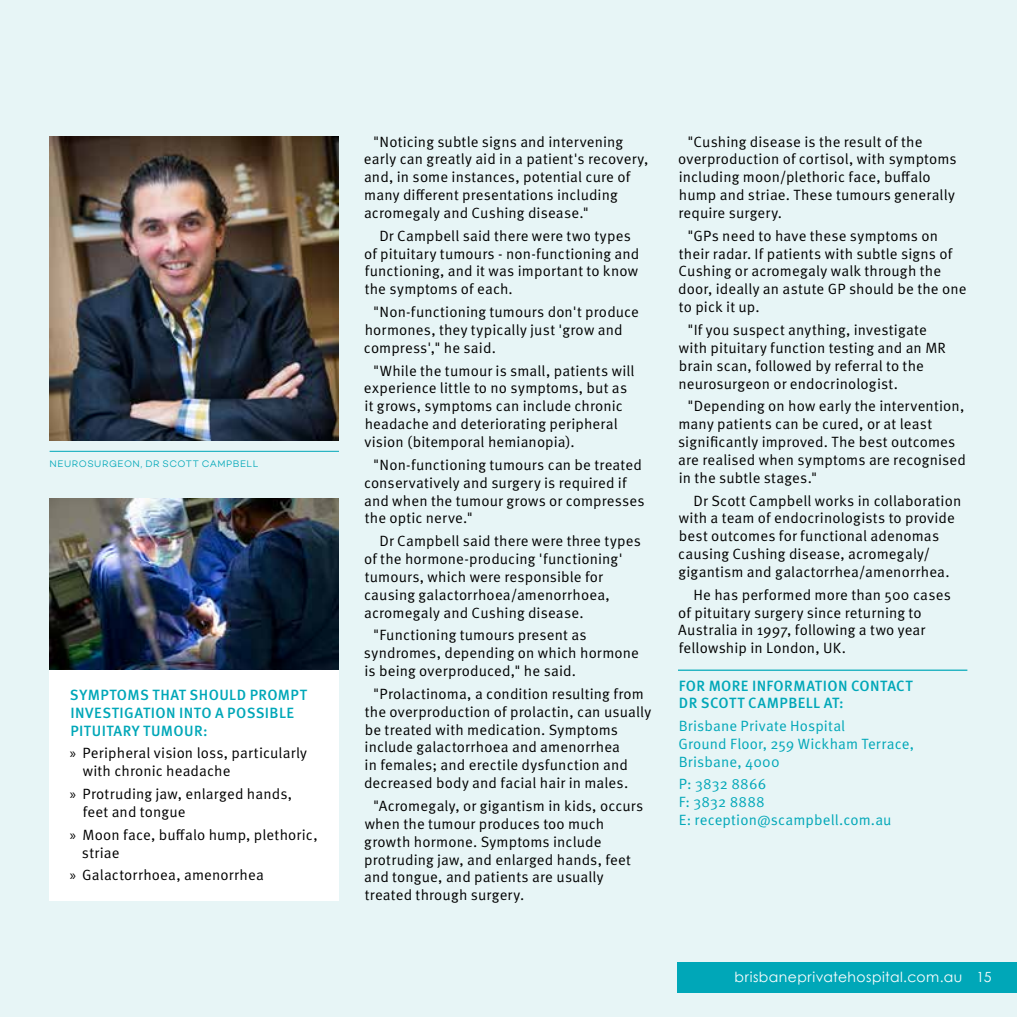
<style>
.page{position:relative;width:1017px;height:1017px;background:#e7f5f6}
.page>*{position:absolute;margin:0;border:0;box-sizing:border-box;transform-origin:0 0}
.t1{font:14.88px/17.8px "Meta Pro";letter-spacing:.01em;color:#000}
.t2{font:14.88px/17.8px "Meta Pro";letter-spacing:.01em;color:#00a7b8}
.t3{font:500 14.88px/17.8px "Meta Pro";letter-spacing:.025em;color:#00a7b8}
.t4{font:14px "Century Gothic";letter-spacing:.03em;color:#fff}
.t5{font:9.62px "Campton Light DEMO";letter-spacing:.05em;color:#00a7b8}
.s1{font-family:"Myriad Pro"}
</style>
<div class="page">
<img style="left:50px;top:498px;width:289px;height:172px">
<img style="left:50px;top:136px;width:289px;height:304px">
<div style="left:50px;top:670px;width:289px;height:230px;background:#fff"></div>
<hr style="left:678px;top:670px;width:289px;height:1px;background:#00a7b8">
<hr style="left:50px;top:451px;width:289px;height:1px;background:#00a7b8">
<div style="left:678px;top:962px;width:339px;height:30px;background:#00a7b8"></div>
<p class="t5" style="left:50px;top:458px;width:210px">NEUROSURGEON, DR SCOTT CAMPBELL</p>
<p class="t3" style="left:70px;top:686px;width:238px">SYMPTOMS THAT SHOULD PROMPT<br>INVESTIGATION INTO A POSSIBLE<br>PITUITARY TUMOUR:</p>
<p class="t1" style="left:83px;top:745px;width:226px;text-indent:-13px"><span class="s1">»</span> Peripheral vision loss, particularly with chronic headache</p>
<p class="t1" style="left:83px;top:785px;width:211px;text-indent:-13px"><span class="s1">»</span> Protruding jaw, enlarged hands, feet and tongue</p>
<p class="t1" style="left:82px;top:826px;width:237px;text-indent:-12px"><span class="s1">»</span> Moon face, buffalo hump, plethoric, striae</p>
<p class="t1" style="left:70px;top:867px;width:196px"><span class="s1">»</span> Galactorrhoea, amenorrhea</p>
<p class="t1" style="left:364px;top:133px;width:286px;text-indent:9px">"Noticing subtle signs and intervening early can greatly aid in a patient's recovery, and, in some instances, potential cure of many different presentations including acromegaly and Cushing disease."</p>
<p class="t1" style="left:364px;top:227px;width:277px;text-indent:15px">Dr Campbell said there were two types of pituitary tumours - non-functioning and functioning, and it was important to know the symptoms of each.</p>
<p class="t1" style="left:364px;top:303px;width:277px;text-indent:9px">"Non-functioning tumours don't produce hormones, they typically just 'grow and compress'," he said.</p>
<p class="t1" style="left:364px;top:362px;width:272px;text-indent:9px">"While the tumour is small, patients will experience little to no symptoms, but as it grows, symptoms can include chronic headache and deteriorating peripheral vision (bitemporal hemianopia).</p>
<p class="t1" style="left:364px;top:456px;width:282px;text-indent:9px">"Non-functioning tumours can be treated conservatively and surgery is required if and when the tumour grows or compresses the optic nerve."</p>
<p class="t1" style="left:364px;top:533px;width:279px;text-indent:15px">Dr Campbell said there were three types of the hormone-producing 'functioning' tumours, which were responsible for causing galactorrhoea/amenorrhoea, acromegaly and Cushing disease.</p>
<p class="t1" style="left:364px;top:627px;width:277px;text-indent:9px">"Functioning tumours present as syndromes, depending on which hormone is being overproduced," he said.</p>
<p class="t1" style="left:364px;top:685px;width:289px;text-indent:9px">"Prolactinoma, a condition resulting from the overproduction of prolactin, can usually be treated with medication. Symptoms include galactorrhoea and amenorrhea<br>in females; and erectile dysfunction and decreased body and facial hair in males.</p>
<p class="t1" style="left:364px;top:797px;width:281px;text-indent:9px">"Acromegaly, or gigantism in kids, occurs when the tumour produces too much growth hormone. Symptoms include protruding jaw, and enlarged hands, feet and tongue, and patients are usually treated through surgery.</p>
<p class="t1" style="left:678px;top:133px;width:280px;text-indent:9px">"Cushing disease is the result of the overproduction of cortisol, with symptoms including moon/plethoric face, buffalo hump and striae. These tumours generally require surgery.</p>
<p class="t1" style="left:678px;top:227px;width:290px;text-indent:9px">"GPs need to have these symptoms on their radar. If patients with subtle signs of Cushing or acromegaly walk through the door, ideally an astute GP should be the one to pick it up.</p>
<p class="t1" style="left:678px;top:321px;width:269px;text-indent:9px">"If you suspect anything, investigate with pituitary function testing and an MR brain scan, followed by referral to the neurosurgeon or endocrinologist.</p>
<p class="t1" style="left:678px;top:398px;width:290px;text-indent:9px">"Depending on how early the intervention, many patients can be cured, or at least significantly improved. The best outcomes are realised when symptoms are recognised in the subtle stages."</p>
<p class="t1" style="left:678px;top:492px;width:285px;text-indent:15px">Dr Scott Campbell works in collaboration with a team of endocrinologists to provide best outcomes for functional adenomas causing Cushing disease, acromegaly/ gigantism and galactorrhea/amenorrhea.</p>
<p class="t1" style="left:678px;top:586px;width:274px;text-indent:15px">He has performed more than 500 cases of pituitary surgery since returning to Australia in 1997, following a two year fellowship in London, UK.</p>
<p class="t3" style="left:679px;top:677px;width:235px">FOR MORE INFORMATION CONTACT<br>DR SCOTT CAMPBELL AT:</p>
<p class="t2" style="left:678px;top:717px;width:237px">Brisbane Private Hospital<br>Ground Floor, 259 Wickham Terrace,<br>Brisbane, 4000</p>
<p class="t2" style="left:679px;top:776px;width:214px">P: 3832 8866<br>F: 3832 8888<br>E: reception@scampbell.com.au</p>
<p class="t4" style="left:735px;top:969px;width:259px">brisbaneprivatehospital.com.au 15</p>
</div>
